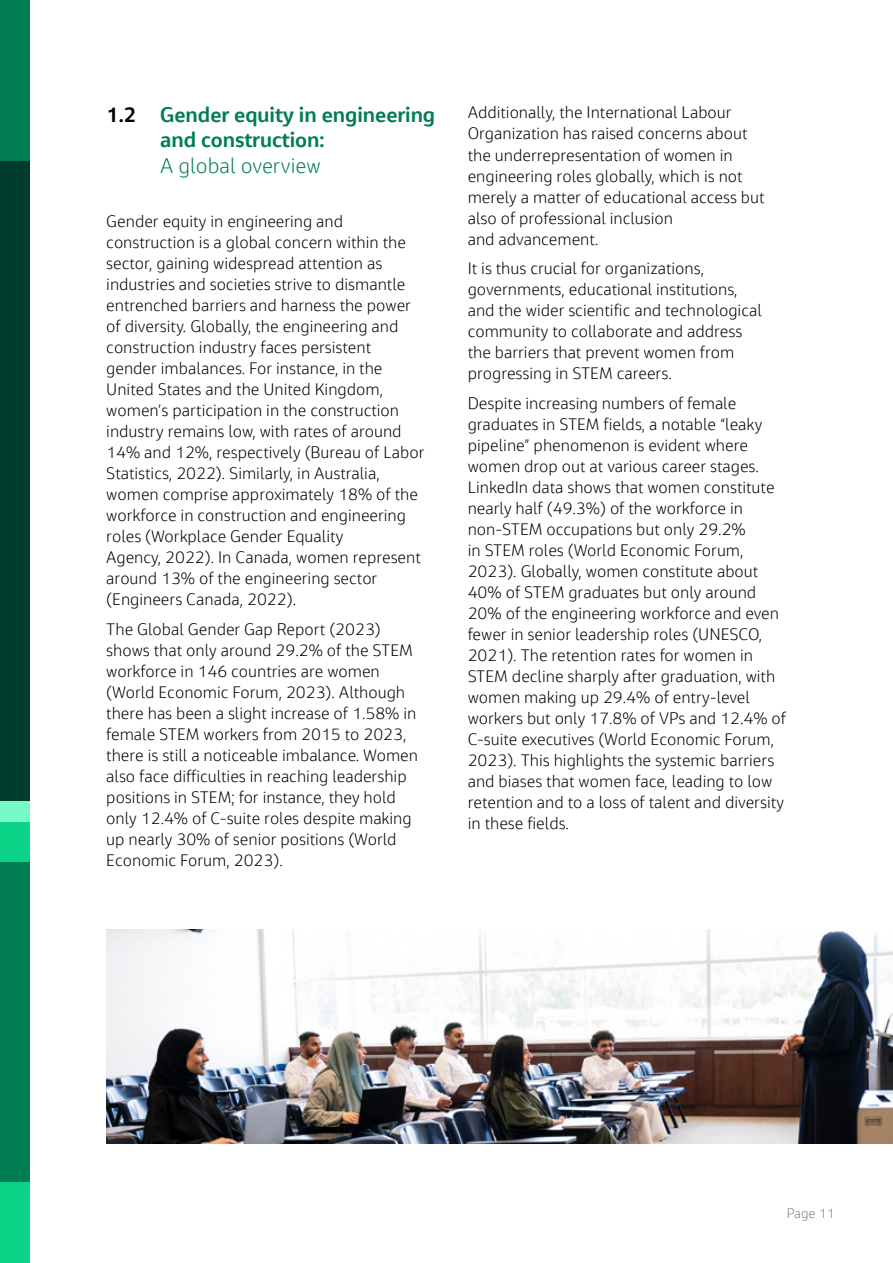
<style>
.page{position:relative;width:893px;height:1263px;background:#fff}
.page>*{position:absolute;margin:0;border:0;box-sizing:border-box;transform-origin:0 0}
.t1{font:700 21px/25.5px "Jacobs Chronos";color:#007d55}
.t2{font:300 21px "Jacobs Chronos";color:#007d55}
.t3{font:300 16.5px/21px "Jacobs Chronos";color:#000}
.t4{font:300 13.5px "Jacobs Chronos";color:#808080}
.s1{color:#000}
</style>
<div class="page">
<div style="left:0;top:159px;width:30px;height:643px;background:#003c2d"></div>
<div style="left:0;top:860px;width:30px;height:326px;background:#007d55"></div>
<div style="left:0;top:0;width:30px;height:160px;background:#007d55"></div>
<div style="left:0;top:1183px;width:30px;height:80px;background:#0ad287"></div>
<div style="left:0;top:822px;width:30px;height:40px;background:#0ad287"></div>
<div style="left:0;top:802px;width:30px;height:20px;background:#78fac8"></div>
<img style="left:106px;top:929px;width:787px;height:215px">
<p class="t1" style="left:160px;top:101px;width:276px;text-indent:-54px"><span class="s1">1.2</span> Gender equity in engineering and construction:</p>
<p class="t2" style="left:160px;top:153px;width:162px">A global overview</p>
<p class="t3" style="left:106px;top:211px;width:320px">Gender equity in engineering and construction is a global concern within the sector, gaining widespread attention as industries and societies strive to dismantle entrenched barriers and harness the power of diversity. Globally, the engineering and construction industry faces persistent gender imbalances. For instance, in the United States and the United Kingdom, women’s participation in the construction industry remains low, with rates of around 14% and 12%, respectively (Bureau of Labor Statistics, 2022). Similarly, in Australia, women comprise approximately 18% of the workforce in construction and engineering roles (Workplace Gender Equality<br>Agency, 2022). In Canada, women represent around 13% of the engineering sector (Engineers Canada, 2022).</p>
<p class="t3" style="left:106px;top:618px;width:313px">The Global Gender Gap Report (2023) shows that only around 29.2% of the STEM workforce in 146 countries are women (World Economic Forum, 2023). Although there has been a slight increase of 1.58% in female STEM workers from 2015 to 2023, there is still a noticeable imbalance. Women also face difficulties in reaching leadership positions in STEM; for instance, they hold only 12.4% of C-suite roles despite making up nearly 30% of senior positions (World Economic Forum, 2023).</p>
<p class="t3" style="left:468px;top:102px;width:298px">Additionally, the International Labour Organization has raised concerns about the underrepresentation of women in engineering roles globally, which is not merely a matter of educational access but also of professional inclusion<br>and advancement.</p>
<p class="t3" style="left:468px;top:258px;width:296px">It is thus crucial for organizations, governments, educational institutions, and the wider scientific and technological community to collaborate and address the barriers that prevent women from progressing in STEM careers.</p>
<p class="t3" style="left:468px;top:392px;width:320px">Despite increasing numbers of female graduates in STEM fields, a notable “leaky pipeline” phenomenon is evident where women drop out at various career stages.<br>LinkedIn data shows that women constitute nearly half (49.3%) of the workforce in non-STEM occupations but only 29.2%<br>in STEM roles (World Economic Forum, 2023). Globally, women constitute about 40% of STEM graduates but only around 20% of the engineering workforce and even fewer in senior leadership roles (UNESCO, 2021). The retention rates for women in STEM decline sharply after graduation, with women making up 29.4% of entry-level workers but only 17.8% of VPs and 12.4% of C-suite executives (World Economic Forum, 2023). This highlights the systemic barriers and biases that women face, leading to low retention and to a loss of talent and diversity in these fields.</p>
<p class="t4" style="left:787px;top:1206px;width:50px">Page 11</p>
</div>
